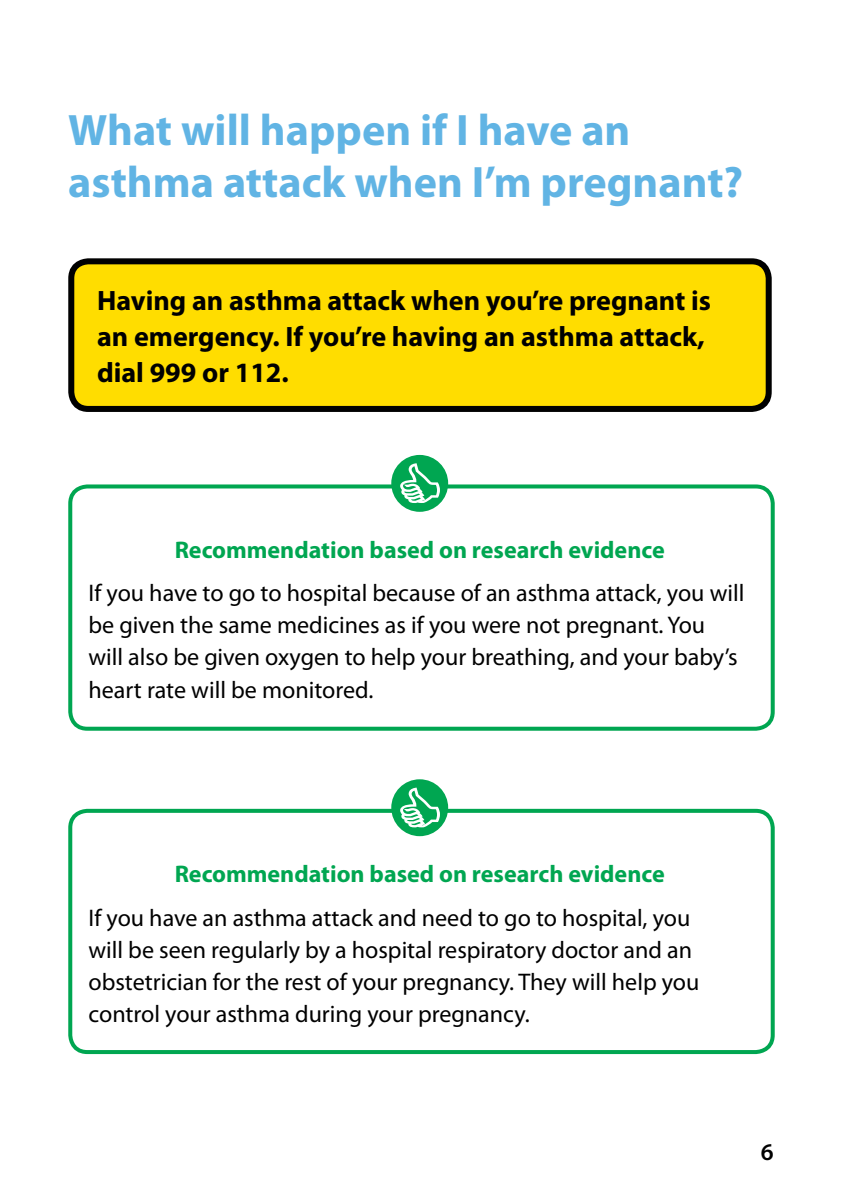
<style>
.page{position:relative;width:842px;height:1191px;background:#fff}
.page>*{position:absolute;margin:0;border:0;box-sizing:border-box;transform-origin:0 0}
.t1{font:700 44.1px/52.2px "Myriad Pro";color:#61b4e4}
.t2{font:700 28.1px/36.1px "Myriad Pro";color:#000}
.t3{font:24.1px/32.1px "Myriad Pro";color:#000}
.t4{font:700 24.1px "Myriad Pro";color:#00a651}
.t5{font:600 24.1px "Myriad Pro";color:#000}
</style>
<div class="page">
<div style="left:68px;top:484px;width:707px;height:246px;border:4px solid #00a651;border-radius:17px"></div>
<div style="left:391px;top:455px;width:57px;height:57px;background:#00a651;border-radius:50%"></div>
<svg style="left:400px;top:463px;width:40px;height:40px"></svg>
<div style="left:68px;top:809px;width:707px;height:245px;border:4px solid #00a651;border-radius:17px"></div>
<div style="left:391px;top:779px;width:57px;height:57px;background:#00a651;border-radius:50%"></div>
<svg style="left:400px;top:787px;width:40px;height:40px"></svg>
<div style="left:71px;top:261px;width:698px;height:148px;background:#fd0;border-radius:17px"></div>
<div style="left:68px;top:258px;width:704px;height:154px;border:6px solid #000;border-radius:17px"></div>
<h1 class="t1" style="left:68px;top:102px;width:676px">What will happen if I have an asthma attack when I’m pregnant?</h1>
<p class="t2" style="left:97px;top:281px;width:615px">Having an asthma attack when you’re pregnant is an emergency. If you’re having an asthma attack, dial 999 or 112.</p>
<p class="t4" style="left:175px;top:534px;width:492px">Recommendation based on research evidence</p>
<p class="t3" style="left:88px;top:577px;width:657px">If you have to go to hospital because of an asthma attack, you will be given the same medicines as if you were not pregnant. You will also be given oxygen to help your breathing, and your baby’s heart rate will be monitored.</p>
<p class="t4" style="left:175px;top:858px;width:492px">Recommendation based on research evidence</p>
<p class="t3" style="left:88px;top:901px;width:612px">If you have an asthma attack and need to go to hospital, you will be seen regularly by a hospital respiratory doctor and an obstetrician for the rest of your pregnancy. They will help you control your asthma during your pregnancy.</p>
<p class="t5" style="left:761px;top:1136px;width:14px">6</p>
</div>
